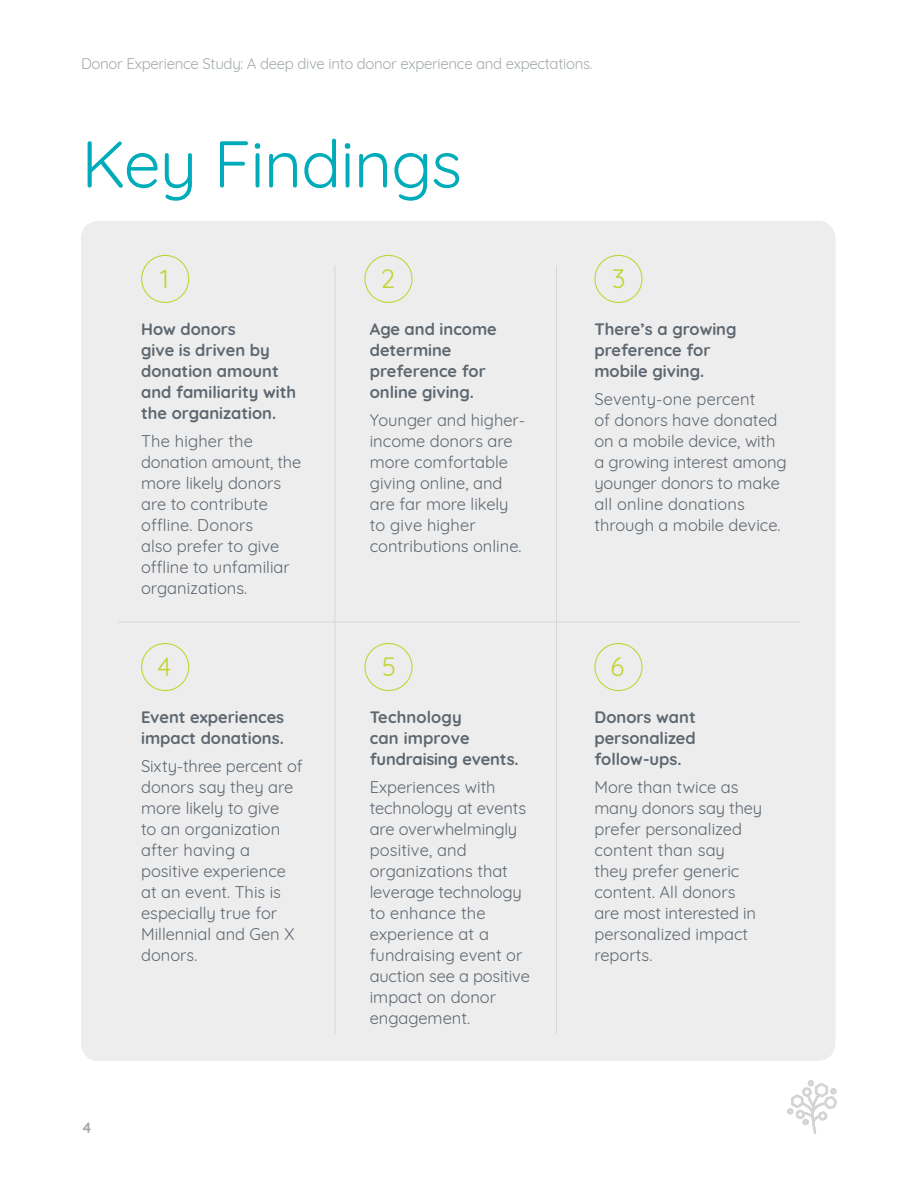
<style>
.page{position:relative;width:918px;height:1188px;background:#fff}
.page>*{position:absolute;margin:0;border:0;box-sizing:border-box;transform-origin:0 0}
.t1{font:66px "Quicksand";letter-spacing:-.01em;color:#00acba}
.t2{font:25.8px "Quicksand";color:#c1d32f}
.t3{font:16.5px/21px "Quicksand";color:#5d6770}
.t4{font:700 16.5px/21px "Quicksand";color:#5d6770}
.t5{font:15px "Quicksand";letter-spacing:-.02em;color:#a3aaad}
.t6{font:700 15px "Quicksand";color:#a3aaad}
</style>
<div class="page">
<svg style="left:787px;top:1080px;width:50px;height:54px"></svg>
<div style="left:81px;top:221px;width:754px;height:840px;background:#ededed;border-radius:18px"></div>
<div style="left:141px;top:255px;width:48px;height:48px;border:1px solid #c1d32f;border-radius:50%"></div>
<div style="left:141px;top:643px;width:48px;height:48px;border:1px solid #c1d32f;border-radius:50%"></div>
<div style="left:364px;top:255px;width:49px;height:48px;border:1px solid #c1d32f;border-radius:50%"></div>
<div style="left:364px;top:643px;width:49px;height:48px;border:1px solid #c1d32f;border-radius:50%"></div>
<div style="left:594px;top:255px;width:49px;height:48px;border:1px solid #c1d32f;border-radius:50%"></div>
<div style="left:594px;top:643px;width:49px;height:48px;border:1px solid #c1d32f;border-radius:50%"></div>
<hr style="left:334px;top:265px;width:1px;height:769px;background:#d5d7d8">
<hr style="left:118px;top:622px;width:682px;height:1px;background:#d5d7d8">
<hr style="left:556px;top:265px;width:1px;height:769px;background:#d5d7d8">
<p class="t5" style="left:81px;top:52px;width:513px">Donor Experience Study: A deep dive into donor experience and expectations.</p>
<h1 class="t1" style="left:81px;top:113px;width:382px">Key Findings</h1>
<h2 class="t2" style="left:160px;top:259px;width:10px">1</h2>
<h2 class="t2" style="left:381px;top:259px;width:16px">2</h2>
<h2 class="t2" style="left:612px;top:259px;width:15px">3</h2>
<p class="t4" style="left:141px;top:317px;width:157px">How donors<br>give is driven by donation amount and familiarity with the organization.</p>
<p class="t3" style="left:141px;top:429px;width:162px">The higher the donation amount, the more likely donors are to contribute offline. Donors<br>also prefer to give offline to unfamiliar organizations.</p>
<p class="t4" style="left:370px;top:317px;width:129px">Age and income determine preference for online giving.</p>
<p class="t3" style="left:370px;top:408px;width:157px">Younger and higher&shy;income donors are more comfortable giving online, and are far more likely to give higher contributions online.</p>
<p class="t4" style="left:594px;top:317px;width:144px">There’s a growing preference for mobile giving.</p>
<p class="t3" style="left:594px;top:387px;width:194px">Seventy-one percent<br>of donors have donated on a mobile device, with a growing interest among younger donors to make all online donations through a mobile device.</p>
<h2 class="t2" style="left:157px;top:647px;width:16px">4</h2>
<h2 class="t2" style="left:382px;top:647px;width:16px">5</h2>
<h2 class="t2" style="left:611px;top:647px;width:15px">6</h2>
<p class="t4" style="left:141px;top:705px;width:145px">Event experiences impact donations.</p>
<p class="t3" style="left:141px;top:754px;width:163px">Sixty-three percent of donors say they are more likely to give<br>to an organization after having a positive experience at an event. This is especially true for<br>Millennial and Gen X donors.</p>
<p class="t4" style="left:370px;top:705px;width:150px">Technology<br>can improve fundraising events.</p>
<p class="t3" style="left:370px;top:775px;width:162px">Experiences with technology at events are overwhelmingly positive, and organizations that leverage technology to enhance the experience at a fundraising event or auction see a positive impact on donor engagement.</p>
<p class="t4" style="left:594px;top:705px;width:103px;text-align:justify">Donors want personalized follow-ups.</p>
<p class="t3" style="left:594px;top:775px;width:169px">More than twice as many donors say they prefer personalized content than say they prefer generic content. All donors are most interested in personalized impact reports.</p>
<p class="t6" style="left:82px;top:1115px;width:12px">4</p>
</div>
